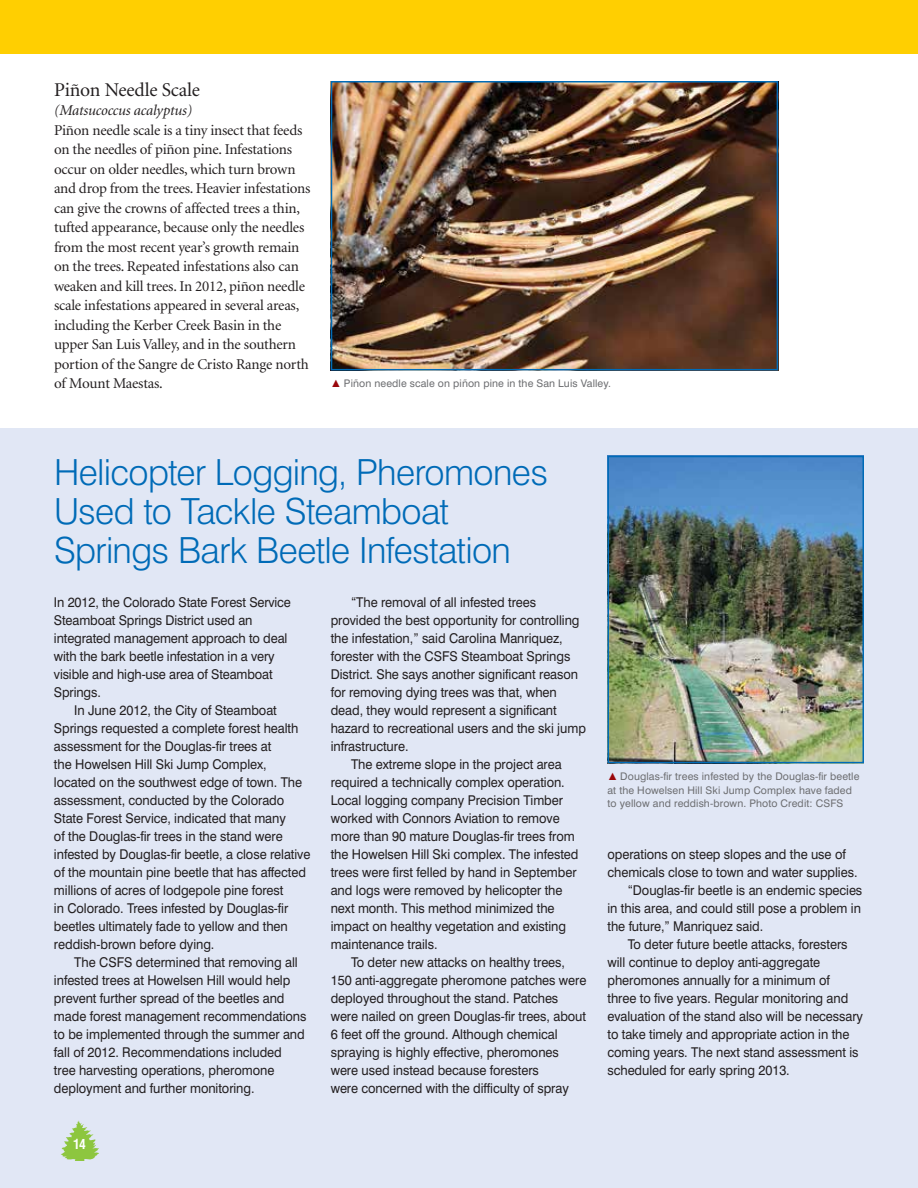
<style>
.page{position:relative;width:918px;height:1188px;background:#fff}
.page>*{position:absolute;margin:0;border:0;box-sizing:border-box;transform-origin:0 0}
.t1{font:300 36px/39px "Swiss 721 BT";letter-spacing:-.02em;color:#006bb7}
.t2{font:19.5px "Minion";letter-spacing:-.01em;color:#231f20}
.t3{font:15px/19.5px "Minion";letter-spacing:-.015em;color:#231f20}
.t4{font:italic 15px "Minion";letter-spacing:-.01em;color:#231f20}
.t5{font:13.5px/18px "Swiss 721 BT";letter-spacing:-.005em;color:#231f20;scale:.95 1}
.t6{font:700 condensed 13.5px "Swiss 721 BT";color:#fff}
.t7{font:10.5px/13.5px "Swiss 721 BT";letter-spacing:.01em;color:#6d6e71}
.s1{font-family:"Book Antiqua";color:#9a070b}
</style>
<div class="page">
<div style="left:0;top:429px;width:918px;height:759px;background:#e1e7f5"></div>
<div style="left:0;top:0;width:918px;height:54px;background:#ffcf01"></div>
<img style="left:334px;top:84px;width:441px;height:283px">
<div style="left:331px;top:81px;width:447px;height:289px;border:2px solid #006bb7"></div>
<img style="left:611px;top:459px;width:250px;height:301px">
<div style="left:608px;top:456px;width:256px;height:307px;border:2px solid #006bb7"></div>
<svg style="left:61px;top:1120px;width:38px;height:41px"></svg>
<h2 class="t2" style="left:54px;top:80px;width:147px">Piñon Needle Scale</h2>
<p class="t4" style="left:54px;top:103px;width:140px">(Matsucoccus acalyptus)</p>
<p class="t3" style="left:54px;top:121px;width:258px">Piñon needle scale is a tiny insect that feeds on the needles of piñon pine. Infestations occur on older needles, which turn brown and drop from the trees. Heavier infestations can give the crowns of affected trees a thin, tufted appearance, because only the needles from the most recent year’s growth remain on the trees. Repeated infestations also can weaken and kill trees. In 2012, piñon needle scale infestations appeared in several areas, including the Kerber Creek Basin in the upper San Luis Valley, and in the southern portion of the Sangre de Cristo Range north of Mount Maestas.</p>
<p class="t7" style="left:331px;top:377px;width:282px"><span class="s1">▲</span> Piñon needle scale on piñon pine in the San Luis Valley.</p>
<h1 class="t1" style="left:54px;top:452px;width:496px">Helicopter Logging, Pheromones<br>Used to Tackle Steamboat<br>Springs Bark Beetle Infestation</h1>
<p class="t5" style="left:351px;top:593px;width:196px">“The removal of all infested trees</p>
<p class="t5" style="left:331px;top:611px;width:263px">provided the best opportunity for controlling</p>
<p class="t5" style="left:331px;top:629px;width:246px">the infestation,” said Carolina Manriquez,</p>
<p class="t5" style="left:331px;top:647px;width:254px">forester with the CSFS Steamboat Springs</p>
<p class="t5" style="left:331px;top:665px;width:262px">District. She says another significant reason</p>
<p class="t5" style="left:331px;top:683px;width:240px">for removing dying trees was that, when</p>
<p class="t5" style="left:331px;top:701px;width:239px">dead, they would represent a significant</p>
<p class="t5" style="left:331px;top:719px;width:270px">hazard to recreational users and the ski jump</p>
<p class="t5" style="left:331px;top:737px;width:83px">infrastructure.</p>
<p class="t5" style="left:351px;top:755px;width:223px">The extreme slope in the project area</p>
<p class="t5" style="left:331px;top:773px;width:248px">required a technically complex operation.</p>
<p class="t5" style="left:331px;top:791px;width:246px">Local logging company Precision Timber</p>
<p class="t5" style="left:331px;top:809px;width:243px">worked with Connors Aviation to remove</p>
<p class="t5" style="left:331px;top:827px;width:258px">more than 90 mature Douglas-fir trees from</p>
<p class="t5" style="left:331px;top:845px;width:262px">the Howelsen Hill Ski complex. The infested</p>
<p class="t5" style="left:331px;top:863px;width:260px">trees were first felled by hand in September</p>
<p class="t5" style="left:331px;top:881px;width:245px">and logs were removed by helicopter the</p>
<p class="t5" style="left:331px;top:899px;width:237px">next month. This method minimized the</p>
<p class="t5" style="left:331px;top:917px;width:249px">impact on healthy vegetation and existing</p>
<p class="t5" style="left:331px;top:935px;width:114px">maintenance trails.</p>
<p class="t5" style="left:351px;top:953px;width:227px">To deter new attacks on healthy trees,</p>
<p class="t5" style="left:331px;top:971px;width:271px">150 anti-aggregate pheromone patches were</p>
<p class="t5" style="left:331px;top:989px;width:241px">deployed throughout the stand. Patches</p>
<p class="t5" style="left:331px;top:1007px;width:270px">were nailed on green Douglas-fir trees, about</p>
<p class="t5" style="left:331px;top:1025px;width:240px">6 feet off the ground. Although chemical</p>
<p class="t5" style="left:331px;top:1043px;width:242px">spraying is highly effective, pheromones</p>
<p class="t5" style="left:331px;top:1061px;width:221px">were used instead because foresters</p>
<p class="t5" style="left:331px;top:1079px;width:252px">were concerned with the difficulty of spray</p>
<p class="t5" style="left:54px;top:593px;width:251px">In 2012, the Colorado State Forest Service Steamboat Springs District used an integrated management approach to deal with the bark beetle infestation in a very visible and high-use area of Steamboat Springs.</p>
<p class="t5" style="left:54px;top:701px;width:271px;text-indent:20px">In June 2012, the City of Steamboat Springs requested a complete forest health assessment for the Douglas-fir trees at<br>the Howelsen Hill Ski Jump Complex, located on the southwest edge of town. The assessment, conducted by the Colorado State Forest Service, indicated that many<br>of the Douglas-fir trees in the stand were infested by Douglas-fir beetle, a close relative of the mountain pine beetle that has affected millions of acres of lodgepole pine forest<br>in Colorado. Trees infested by Douglas-fir beetles ultimately fade to yellow and then reddish-brown before dying.</p>
<p class="t5" style="left:54px;top:953px;width:267px;text-indent:20px">The CSFS determined that removing all infested trees at Howelsen Hill would help prevent further spread of the beetles and made forest management recommendations to be implemented through the summer and fall of 2012. Recommendations included tree harvesting operations, pheromone deployment and further monitoring.</p>
<p class="t6" style="left:73px;top:1136px;width:14px">14</p>
<p class="t7" style="left:608px;top:770px;width:254px"><span class="s1">▲</span> Douglas-fir trees infested by the Douglas-fir beetle at the Howelsen Hill Ski Jump Complex have faded to yellow and reddish-brown. Photo Credit: CSFS</p>
<p class="t5" style="left:608px;top:845px;width:252px">operations on steep slopes and the use of</p>
<p class="t5" style="left:608px;top:863px;width:265px">chemicals close to town and water supplies.</p>
<p class="t5" style="left:628px;top:881px;width:248px">“Douglas-fir beetle is an endemic species</p>
<p class="t5" style="left:608px;top:899px;width:268px">in this area, and could still pose a problem in</p>
<p class="t5" style="left:608px;top:917px;width:166px">the future,” Manriquez said.</p>
<p class="t5" style="left:628px;top:935px;width:233px">To deter future beetle attacks, foresters</p>
<p class="t5" style="left:608px;top:953px;width:225px">will continue to deploy anti-aggregate</p>
<p class="t5" style="left:608px;top:971px;width:236px">pheromones annually for a minimum of</p>
<p class="t5" style="left:608px;top:989px;width:255px">three to five years. Regular monitoring and</p>
<p class="t5" style="left:608px;top:1007px;width:271px">evaluation of the stand also will be necessary</p>
<p class="t5" style="left:608px;top:1025px;width:256px">to take timely and appropriate action in the</p>
<p class="t5" style="left:608px;top:1043px;width:266px">coming years. The next stand assessment is</p>
<p class="t5" style="left:608px;top:1061px;width:193px">scheduled for early spring 2013.</p>
</div>
